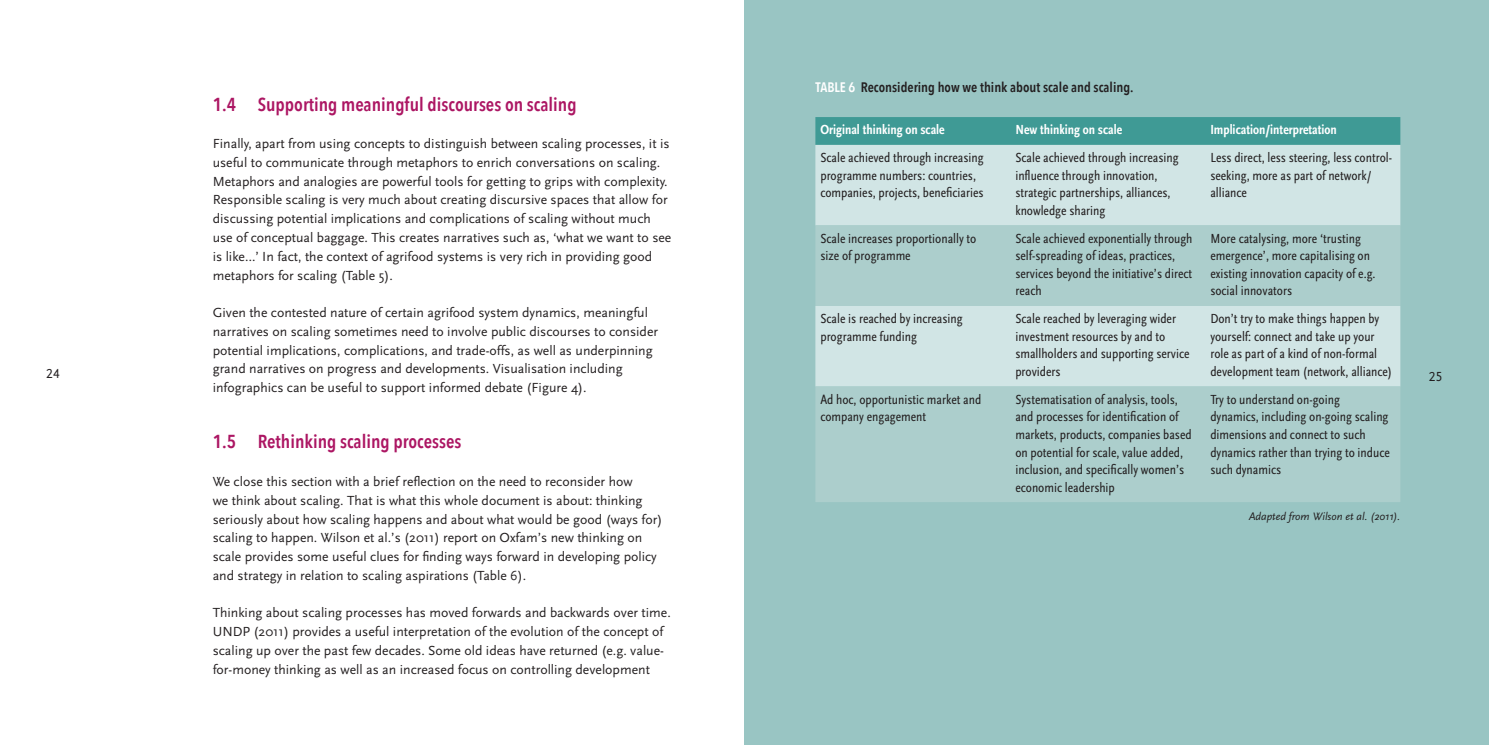
<style>
.page{position:relative;width:1489px;height:745px;background:#fff}
.page>*{position:absolute;margin:0;border:0;box-sizing:border-box;transform-origin:0 0}
.t1{font:600 18.75px "Avenir Next Condensed";color:#ac1663}
.t2{font:13.75px/18.8px "Scala Sans";color:#231f20}
.t3{font:13.75px/17.5px "Scala Sans Regular Con";color:#231f20}
.t4{font:13.75px "Scala Sans Bold Con";color:#fff}
.t5{font:600 13.75px "Avenir Next Condensed";color:#231f20}
.t6{font:13.75px "Scala Sans LF Caps";color:#231f20}
.t7{font:13.75px "Scala Sans LF";color:#231f20}
.t8{font:italic 11.25px "Scala Sans";color:#231f20}
.s1{color:#fff}
</style>
<div class="page">
<div style="left:744px;top:0;width:744px;height:744px;background:#99c5c3"></div>
<div style="left:815px;top:117px;width:585px;height:28px;background:#3f9a95"></div>
<div style="left:815px;top:145px;width:585px;height:80px;background:#d1e5e5"></div>
<svg style="left:815px;top:225px;width:585px;height:277px;fill:#accecc"></svg>
<p class="t6" style="left:46px;top:365px;width:15px">24</p>
<h1 class="t1" style="left:213px;top:88px;width:365px">1.4 Supporting meaningful discourses on scaling</h1>
<p class="t2" style="left:213px;top:134px;width:460px">Finally, apart from using concepts to distinguish between scaling processes, it is useful to communicate through metaphors to enrich conversations on scaling.<br>Metaphors and analogies are powerful tools for getting to grips with complexity.<br>Responsible scaling is very much about creating discursive spaces that allow for discussing potential implications and complications of scaling without much use of conceptual baggage. This creates narratives such as, ‘what we want to see is like…’ In fact, the context of agrifood systems is very rich in providing good metaphors for scaling (Table 5).</p>
<p class="t2" style="left:213px;top:303px;width:447px">Given the contested nature of certain agrifood system dynamics, meaningful narratives on scaling sometimes need to involve public discourses to consider potential implications, complications, and trade-offs, as well as underpinning grand narratives on progress and developments. Visualisation including infographics can be useful to support informed debate (Figure 4).</p>
<h1 class="t1" style="left:213px;top:425px;width:250px">1.5 Rethinking scaling processes</h1>
<p class="t2" style="left:213px;top:472px;width:451px">We close this section with a brief reflection on the need to reconsider how<br>we think about scaling. That is what this whole document is about: thinking seriously about how scaling happens and about what would be good (ways for) scaling to happen. Wilson et al.’s (2011) report on Oxfam’s new thinking on scale provides some useful clues for finding ways forward in developing policy and strategy in relation to scaling aspirations (Table 6).</p>
<p class="t2" style="left:213px;top:603px;width:459px">Thinking about scaling processes has moved forwards and backwards over time.<br>UNDP (2011) provides a useful interpretation of the evolution of the concept of scaling up over the past few decades. Some old ideas have returned (e.g. value&shy;for-money thinking as well as an increased focus on controlling development</p>
<p class="t5" style="left:815px;top:75px;width:319px"><span class="s1">TABLE 6</span> Reconsidering how we think about scale and scaling.</p>
<p class="t4" style="left:820px;top:122px;width:126px">Original thinking on scale</p>
<p class="t4" style="left:1015px;top:122px;width:108px">New thinking on scale</p>
<p class="t4" style="left:1210px;top:122px;width:128px">Implication/interpretation</p>
<p class="t3" style="left:820px;top:149px;width:165px">Scale achieved through increasing programme numbers: countries, companies, projects, beneficiaries</p>
<p class="t3" style="left:1015px;top:149px;width:165px">Scale achieved through increasing influence through innovation, strategic partnerships, alliances, knowledge sharing</p>
<p class="t3" style="left:1210px;top:149px;width:183px">Less direct, less steering, less control&shy;seeking, more as part of network/ alliance</p>
<p class="t3" style="left:820px;top:230px;width:157px">Scale increases proportionally to size of programme</p>
<p class="t3" style="left:1015px;top:230px;width:179px">Scale achieved exponentially through self-spreading of ideas, practices, services beyond the initiative’s direct reach</p>
<p class="t3" style="left:1210px;top:230px;width:167px">More catalysing, more ‘trusting emergence’, more capitalising on existing innovation capacity of e.g. social innovators</p>
<p class="t3" style="left:820px;top:310px;width:144px">Scale is reached by increasing programme funding</p>
<p class="t3" style="left:1015px;top:310px;width:176px">Scale reached by leveraging wider investment resources by and to smallholders and supporting service providers</p>
<p class="t3" style="left:1210px;top:310px;width:183px">Don’t try to make things happen by yourself: connect and take up your role as part of a kind of non-formal development team (network, alliance)</p>
<p class="t3" style="left:820px;top:391px;width:162px">Ad hoc, opportunistic market and company engagement</p>
<p class="t3" style="left:1015px;top:391px;width:178px">Systematisation of analysis, tools, and processes for identification of markets, products, companies based on potential for scale, value added, inclusion, and specifically women’s economic leadership</p>
<p class="t3" style="left:1210px;top:391px;width:181px">Try to understand on-going dynamics, including on-going scaling dimensions and connect to such dynamics rather than trying to induce such dynamics</p>
<p class="t8" style="left:1248px;top:510px;width:153px">Adapted from Wilson et al. (2011).</p>
<p class="t7" style="left:1428px;top:369px;width:15px">25</p>
</div>
